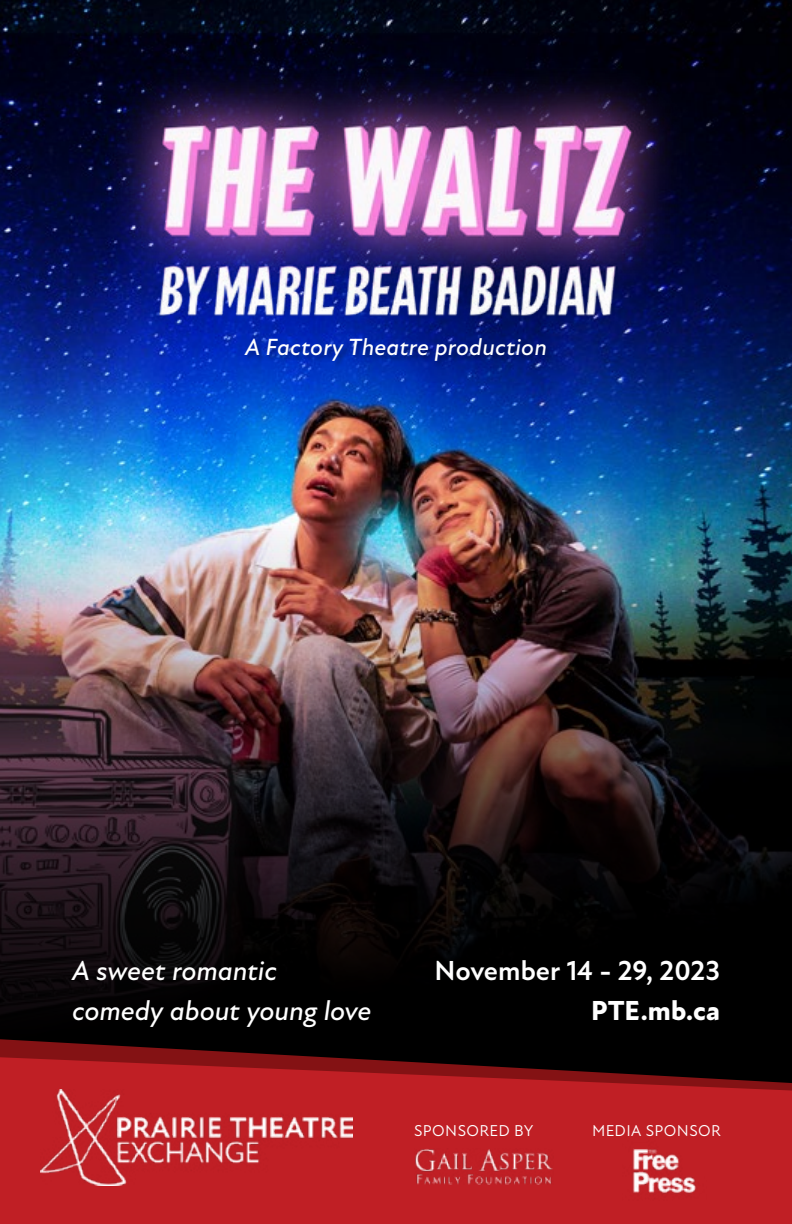
<style>
.page{position:relative;width:792px;height:1224px;background:#fff}
.page>*{position:absolute;margin:0;border:0;box-sizing:border-box;transform-origin:0 0}
.t1{font:italic 500 28px/40px "New Atten";letter-spacing:-.005em;color:#fff}
.t2{font:700 28px "New Atten";color:#fff}
.t3{font:800 28px "New Atten";letter-spacing:.005em;color:#fff}
.t4{font:italic 500 23.8px "New Atten";letter-spacing:.01em;color:#fff}
.t5{font:16px "New Atten";letter-spacing:.025em;color:#fff}
</style>
<div class="page">
<img style="left:0;top:0;width:792px;height:525px">
<img style="left:0;top:525px;width:792px;height:139px">
<svg style="left:0;top:664px;width:792px;height:375px;background:#1c1315"></svg>
<img style="left:102px;top:60px;width:588px;height:320px">
<svg style="left:0;top:1039px;width:792px;height:18px;background:#1a0304"></svg>
<svg style="left:0;top:1057px;width:792px;height:167px;background:#ae1b21"></svg>
<img style="left:41px;top:1089px;width:311px;height:97px">
<img style="left:623px;top:1129px;width:83px;height:83px">
<img style="left:414px;top:1148px;width:140px;height:36px">
<p class="t4" style="left:245px;top:333px;width:303px">A Factory Theatre production</p>
<p class="t1" style="left:72px;top:951px;width:301px">A sweet romantic comedy about young love</p>
<p class="t2" style="left:434px;top:954px;width:287px">November 14 - 29, 2023</p>
<p class="t5" style="left:414px;top:1121px;width:121px">SPONSORED BY</p>
<p class="t3" style="left:591px;top:994px;width:130px">PTE.mb.ca</p>
<p class="t5" style="left:592px;top:1121px;width:130px">MEDIA SPONSOR</p>
</div>
